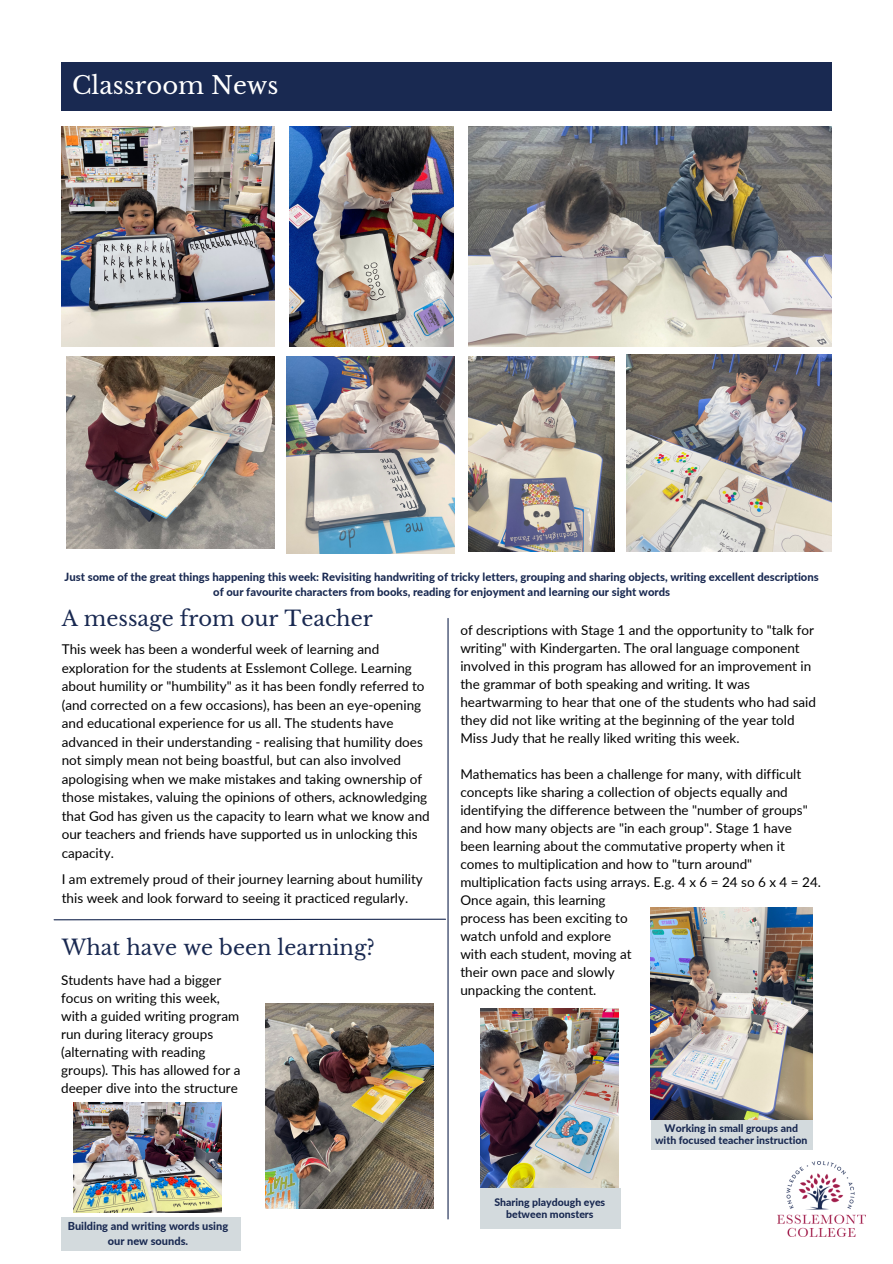
<style>
.page{position:relative;width:893px;height:1264px;background:#fff}
.page>*{position:absolute;margin:0;border:0;box-sizing:border-box;transform-origin:0 0}
.t1{font:24.3px "Libre Baskerville";color:#fff}
.t2{font:21px "Libre Baskerville";color:#192951}
.t3{font:13.5px/18px "Lato";color:#000}
.t4{font:800 11.25px/15px "Lato";color:#192951;text-align:center}
.t5{font:800 10.95px/14.7px "Lato";color:#192951;text-align:center}
.t6{font:800 10.5px/12.3px "Lato";color:#192951;text-align:center}
</style>
<div class="page">
<div style="left:61px;top:62px;width:770px;height:48px;background:#192951"></div>
<hr style="left:447px;top:618px;width:1px;height:600px;background:#192951">
<svg style="left:53px;top:918px;width:393px;height:2px"></svg>
<img style="left:777px;top:1161px;width:88px;height:75px">
<div style="left:480px;top:1188px;width:140px;height:40px;background:#d3dadd"></div>
<img style="left:265px;top:1003px;width:168px;height:205px">
<div style="left:62px;top:1217px;width:179px;height:33px;background:#d3dadd"></div>
<img style="left:480px;top:1008px;width:138px;height:179px">
<div style="left:650px;top:1118px;width:162px;height:31px;background:#d3dadd"></div>
<img style="left:61px;top:127px;width:214px;height:219px">
<img style="left:468px;top:127px;width:363px;height:219px">
<img style="left:286px;top:356px;width:168px;height:197px">
<img style="left:650px;top:907px;width:162px;height:212px">
<img style="left:74px;top:1102px;width:147px;height:110px">
<img style="left:289px;top:127px;width:164px;height:219px">
<img style="left:66px;top:356px;width:208px;height:192px">
<img style="left:468px;top:356px;width:146px;height:196px">
<img style="left:626px;top:354px;width:205px;height:197px">
<p class="t1" style="left:72px;top:70px;width:208px">Classroom News</p>
<p class="t4" style="left:65px;top:569px;width:755px">Just some of the great things happening this week: Revisiting handwriting of tricky letters, grouping and sharing objects, writing excellent descriptions of our favourite characters from books, reading for enjoyment and learning our sight words</p>
<p class="t3" style="left:460px;top:621px;width:357px">of descriptions with Stage 1 and the opportunity to "talk for writing" with Kindergarten. The oral language component involved in this program has allowed for an improvement in the grammar of both speaking and writing. It was heartwarming to hear that one of the students who had said they did not like writing at the beginning of the year told Miss Judy that he really liked writing this week.</p>
<p class="t3" style="left:460px;top:765px;width:362px">Mathematics has been a challenge for many, with difficult concepts like sharing a collection of objects equally and identifying the difference between the "number of groups" and how many objects are "in each group". Stage 1 have been learning about the commutative property when it comes to multiplication and how to "turn around" multiplication facts using arrays. E.g. 4 x 6 = 24 so 6 x 4 = 24.</p>
<p class="t3" style="left:460px;top:890px;width:147px">Once again, this learning</p>
<p class="t3" style="left:460px;top:908px;width:169px">process has been exciting to</p>
<p class="t3" style="left:460px;top:926px;width:152px">watch unfold and explore</p>
<p class="t3" style="left:460px;top:944px;width:173px">with each student, moving at</p>
<p class="t3" style="left:460px;top:962px;width:156px">their own pace and slowly</p>
<p class="t3" style="left:460px;top:980px;width:137px">unpacking the content.</p>
<p class="t2" style="left:62px;top:606px;width:312px">A message from our Teacher</p>
<p class="t3" style="left:62px;top:640px;width:369px;line-height:18.5px">This week has been a wonderful week of learning and exploration for the students at Esslemont College. Learning about humility or "humbility" as it has been fondly referred to (and corrected on a few occasions), has been an eye-opening and educational experience for us all. The students have advanced in their understanding - realising that humility does not simply mean not being boastful, but can also involved apologising when we make mistakes and taking ownership of those mistakes, valuing the opinions of others, acknowledging that God has given us the capacity to learn what we know and our teachers and friends have supported us in unlocking this capacity.</p>
<p class="t3" style="left:62px;top:870px;width:362px;line-height:18.5px">I am extremely proud of their journey learning about humility this week and look forward to seeing it practiced regularly.</p>
<p class="t2" style="left:62px;top:935px;width:315px">What have we been learning?</p>
<p class="t3" style="left:61px;top:970px;width:181px">Students have had a bigger focus on writing this week, with a guided writing program run during literacy groups (alternating with reading groups). This has allowed for a deeper dive into the structure</p>
<p class="t5" style="left:68px;top:1218px;width:162px">Building and writing words using our new sounds.</p>
<p class="t6" style="left:494px;top:1195px;width:112px">Sharing playdough eyes between monsters</p>
<p class="t6" style="left:655px;top:1121px;width:154px">Working in small groups and with focused teacher instruction</p>
</div>
